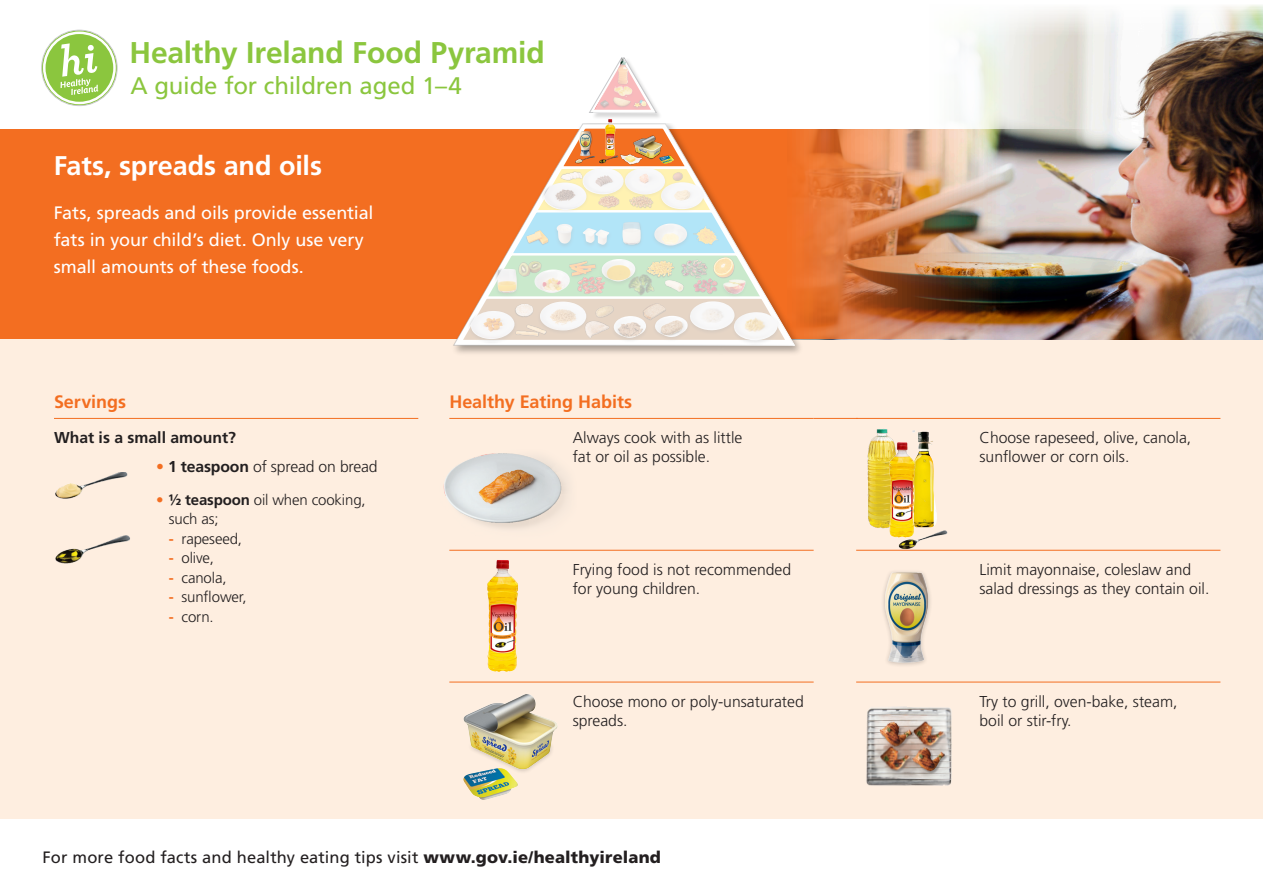
<style>
.page{position:relative;width:1263px;height:893px;background:#fff}
.page>*{position:absolute;margin:0;border:0;box-sizing:border-box;transform-origin:0 0}
.t1{font:700 30px "Frutiger LT Std";letter-spacing:-.005em;color:#8bc63e}
.HEADING{font:700 27px "Frutiger LT Std";letter-spacing:-.005em;color:#fff}
.t2{font:24px "Frutiger LT Std";letter-spacing:-.01em;color:#8bc63e}
.Intro{font:18px/27px "Frutiger LT Std";letter-spacing:-.005em;color:#fff}
.Subhead1{font:700 18px "Frutiger LT Std";color:#f36e21}
.t3{font:16.5px "Frutiger LT Std";letter-spacing:.01em;color:#231f20}
.Body{font:300 15.75px/18.9px "Frutiger LT Std";color:#231f20}
.bullet{font:300 15.75px "Frutiger LT Std";letter-spacing:-.01em;color:#231f20}
.Body-2{font:700 15.75px "Frutiger LT Std";color:#231f20}
.Ingredients{font:300 15px/19.5px "Frutiger LT Std";letter-spacing:-.01em;color:#231f20}
.s1{color:#f36e21}
.s2{font-weight:700}
.s3{font-weight:700;color:#f36e21}
.s4{font-weight:900}
</style>
<div class="page">
<div style="left:0;top:334px;width:1263px;height:485px;background:#feeee0"></div>
<hr style="left:54px;top:418px;width:364px;height:1px;background:#f36e21">
<img style="left:1051px;top:5px;width:212px;height:334px">
<hr style="left:449px;top:418px;width:365px;height:1px;background:#f36e21">
<hr style="left:814px;top:418px;width:44px;height:1px;background:#f36e21">
<hr style="left:449px;top:550px;width:365px;height:1px;background:#f36e21">
<hr style="left:449px;top:682px;width:365px;height:1px;background:#f36e21">
<hr style="left:856px;top:418px;width:364px;height:1px;background:#f36e21">
<hr style="left:856px;top:550px;width:364px;height:1px;background:#f36e21">
<hr style="left:856px;top:682px;width:364px;height:1px;background:#f36e21">
<img style="left:0;top:129px;width:1051px;height:210px">
<svg style="left:41px;top:5px;width:1198px;height:124px"></svg>
<svg style="left:42px;top:30px;width:75px;height:76px"></svg>
<div style="left:42px;top:30px;width:75px;height:76px;border:1px solid #c7c8ca;border-radius:50%"></div>
<img style="left:866px;top:706px;width:86px;height:80px">
<img style="left:447px;top:124px;width:360px;height:230px">
<svg style="left:452px;top:124px;width:344px;height:222px;background:#ee864a"></svg>
<svg style="left:588px;top:57px;width:70px;height:3px"></svg>
<img style="left:613px;top:57px;width:19px;height:3px">
<div style="left:731px;top:311px;width:50px;height:34px;background:#fafafa"></div>
<svg style="left:460px;top:60px;width:330px;height:284px"></svg>
<img style="left:55px;top:472px;width:73px;height:27px">
<img style="left:443px;top:453px;width:125px;height:76px">
<img style="left:464px;top:467px;width:81px;height:41px">
<img style="left:55px;top:536px;width:75px;height:28px">
<img style="left:867px;top:429px;width:10px;height:99px">
<img style="left:877px;top:429px;width:60px;height:122px">
<img style="left:898px;top:531px;width:55px;height:20px">
<img style="left:463px;top:774px;width:55px;height:26px">
<img style="left:474px;top:549px;width:76px;height:134px">
<img style="left:463px;top:694px;width:95px;height:80px">
<img style="left:883px;top:571px;width:48px;height:95px">
<p class="t1" style="left:129px;top:35px;width:417px">Healthy Ireland Food Pyramid</p>
<p class="t2" style="left:130px;top:71px;width:333px">A guide for children aged 1–4</p>
<p class="HEADING" style="left:54px;top:150px;width:270px">Fats, spreads and oils</p>
<p class="Intro" style="left:54px;top:200px;width:321px">Fats, spreads and oils provide essential fats in your child’s diet. Only use very small amounts of these foods.</p>
<p class="Subhead1" style="left:54px;top:391px;width:74px">Servings</p>
<p class="Body-2" style="left:54px;top:428px;width:184px">What is a small amount?</p>
<p class="bullet" style="left:156px;top:458px;width:223px"><span class="s1">•</span> <span class="s2">1 teaspoon</span> of spread on bread</p>
<p class="Ingredients" style="left:169px;top:490px;width:198px;text-indent:-13px"><span class="s3">•</span> <span class="s2">½ teaspoon</span> oil when cooking, such as;</p>
<p class="Ingredients" style="left:169px;top:529px;width:75px"><span class="s3">-</span> rapeseed,</p>
<p class="Ingredients" style="left:169px;top:549px;width:47px"><span class="s3">-</span> olive,</p>
<p class="Ingredients" style="left:169px;top:568px;width:59px"><span class="s3">-</span> canola,</p>
<p class="Ingredients" style="left:169px;top:588px;width:79px"><span class="s3">-</span> sunflower,</p>
<p class="Ingredients" style="left:169px;top:607px;width:46px"><span class="s3">-</span> corn.</p>
<p class="Subhead1" style="left:449px;top:391px;width:184px">Healthy Eating Habits</p>
<p class="Body" style="left:573px;top:428px;width:171px">Always cook with as little fat or oil as possible.</p>
<p class="Body" style="left:573px;top:560px;width:220px">Frying food is not recommended for young children.</p>
<p class="Body" style="left:573px;top:692px;width:233px">Choose mono or poly-unsaturated spreads.</p>
<h2 class="t3" style="left:43px;top:848px;width:620px">For more food facts and healthy eating tips visit <span class="s4">www.gov.ie/healthyireland</span></h2>
<p class="Body" style="left:979px;top:428px;width:213px">Choose rapeseed, olive, canola, sunflower or corn oils.</p>
<p class="Body" style="left:979px;top:560px;width:231px">Limit mayonnaise, coleslaw and salad dressings as they contain oil.</p>
<p class="Body" style="left:979px;top:692px;width:200px">Try to grill, oven-bake, steam, boil or stir-fry.</p>
</div>
